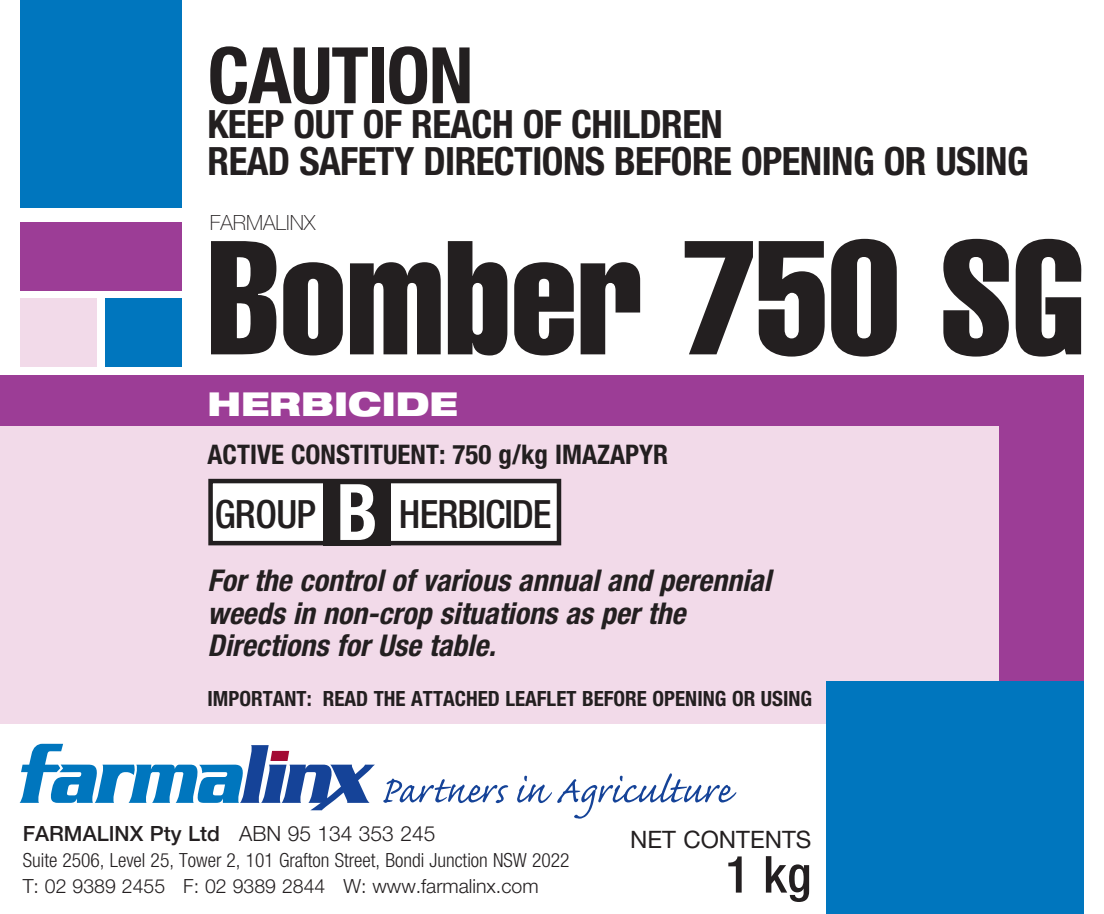
<style>
.page{position:relative;width:1104px;height:914px;background:#fff}
.page>*{position:absolute;margin:0;border:0;box-sizing:border-box;transform-origin:0 0}
.t1{font:extra-condensed 159px "Helvetica";color:#231f20}
.t2{font:700 condensed 78px "Helvetica Neue";letter-spacing:-.015em;color:#231f20}
.t3{font:500 condensed 51px "Helvetica Neue";color:#231f20}
.t4{font:700 condensed 39px/36.9px "Helvetica Neue";letter-spacing:-.015em;color:#231f20}
.t5{font:500 condensed 39px "Helvetica Neue";letter-spacing:-.025em;color:#231f20}
.t6{font:900 expanded 33px "Helvetica Neue";color:#fff}
.t7{font:italic 700 condensed 30px/32.7px "Helvetica Neue";color:#231f20}
.t8{font:700 condensed 27px "Helvetica Neue";color:#231f20}
.t9{font:24px "Helvetica Neue";color:#231f20}
.t10{font:700 condensed 21px "Helvetica Neue";color:#231f20}
.t11{font:500 21px "Helvetica Neue";color:#231f20}
.t12{font:100 21px "Helvetica Neue";color:#231f20}
.t13{font:300 condensed 19.5px "Helvetica Neue";color:#231f20}
.t14{font:300 19.5px "Helvetica Neue";color:#231f20}
.s1{font-weight:700;font-size:78px;color:#fff}
.s2{font-weight:300}
</style>
<div class="page">
<div style="left:0;top:375px;width:1083px;height:329px;background:#9c3d96"></div>
<div style="left:0;top:426px;width:998px;height:298px;background:#f2dae9"></div>
<div style="left:20px;top:0;width:162px;height:207px;background:#0076be"></div>
<div style="left:211px;top:481px;width:348px;height:62px;background:#fff"></div>
<div style="left:208px;top:479px;width:353px;height:66px;border:4px solid #231f20"></div>
<div style="left:323px;top:479px;width:68px;height:66px;background:#231f20"></div>
<div style="left:826px;top:680px;width:257px;height:233px;background:#0076be"></div>
<div style="left:20px;top:222px;width:162px;height:68px;background:#9c3d96"></div>
<div style="left:20px;top:299px;width:77px;height:68px;background:#f2dae9"></div>
<div style="left:106px;top:299px;width:76px;height:68px;background:#0076be"></div>
<svg style="left:20px;top:743px;width:355px;height:67px"></svg>
<svg style="left:383px;top:778px;width:125px;height:25px"></svg>
<svg style="left:517px;top:773px;width:219px;height:45px"></svg>
<h2 class="t2" style="left:208px;top:28px;width:267px">CAUTION</h2>
<h3 class="t4" style="left:208px;top:105px;width:823px">KEEP OUT OF REACH OF CHILDREN<br>READ SAFETY DIRECTIONS BEFORE OPENING OR USING</h3>
<p class="t12" style="left:210px;top:210px;width:107px">FARMALINX</p>
<h1 class="t1" style="left:208px;top:197px;width:878px">Bomber 750 SG</h1>
<p class="t6" style="left:208px;top:382px;width:251px">HERBICIDE</p>
<p class="t8" style="left:208px;top:438px;width:462px">ACTIVE CONSTITUENT: 750 g/kg IMAZAPYR</p>
<h3 class="t5" style="left:215px;top:491px;width:338px">GROUP <span class="s1">B</span> HERBICIDE</h3>
<p class="t7" style="left:208px;top:563px;width:565px">For the control of various annual and perennial weeds in non-crop situations as per the<br>Directions for Use table.</p>
<p class="t10" style="left:208px;top:685px;width:606px">IMPORTANT: READ THE ATTACHED LEAFLET BEFORE OPENING OR USING</p>
<p class="t11" style="left:23px;top:820px;width:414px">FARMALINX Pty Ltd <span class="s2">ABN 95 134 353 245</span></p>
<p class="t13" style="left:23px;top:848px;width:548px">Suite 2506, Level 25, Tower 2, 101 Grafton Street, Bondi Junction NSW 2022</p>
<p class="t14" style="left:23px;top:873px;width:517px">T: 02 9389 2455 F: 02 9389 2844 W: www.farmalinx.com</p>
<p class="t9" style="left:630px;top:824px;width:183px">NET CONTENTS</p>
<h3 class="t3" style="left:725px;top:844px;width:88px">1 kg</h3>
</div>
